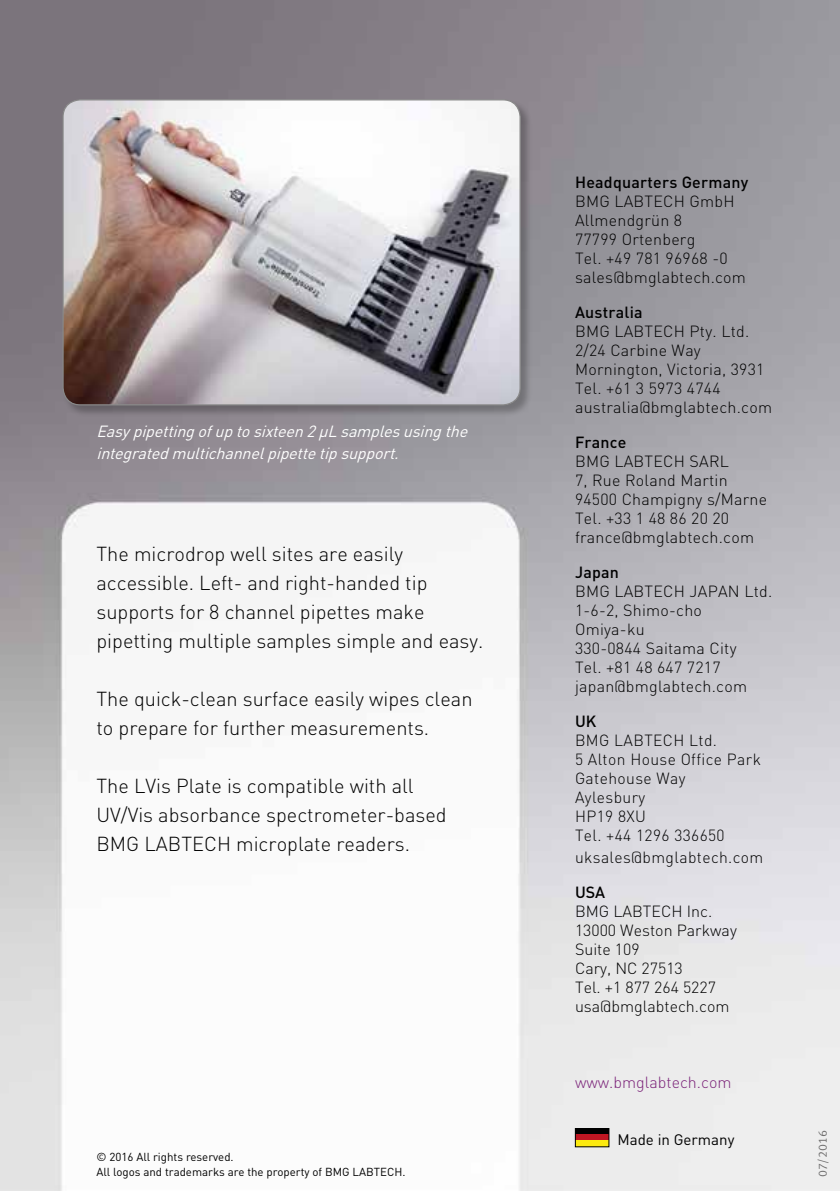
<style>
.page{position:relative;width:840px;height:1191px;background:#fff}
.page>*{position:absolute;margin:0;border:0;box-sizing:border-box;transform-origin:0 0}
.t1{font:300 20px/29px "DIN";color:#000}
.t2{font:300 16px/19px "DIN";letter-spacing:.015em;color:#000}
.t3{font:italic 16px/22px "DIN";color:#fff}
.t4{font:500 16px "DIN";letter-spacing:.015em;color:#000}
.t5{font:300 16px "DIN";color:#7b2379}
.t6{font:15.2px "DIN";color:#000}
.t7{font:12px "Meta Corr";color:#706f6f}
.t8{font:11.6px/15px "DIN";color:#000}
</style>
<div class="page">
<img style="left:0;top:0;width:839px;height:1191px">
<div style="left:62px;top:99px;width:470px;height:318px;background:#000;opacity:.25"></div>
<img style="left:63px;top:100px;width:457px;height:305px">
<div style="left:62px;top:99px;width:458px;height:306px;border:1px solid #878787;border-radius:17px"></div>
<div style="left:575px;top:1128px;width:33px;height:6px;background:#000"></div>
<div style="left:575px;top:1134px;width:33px;height:6px;background:#be1622"></div>
<div style="left:575px;top:1140px;width:33px;height:6px;background:#fcea10"></div>
<p class="t3" style="left:96px;top:420px;width:377px">Easypipettingofuptosixteen2µLsamplesusingthe integratedmultichannelpipettetipsupport.</p>
<p class="t1" style="left:96px;top:538px;width:388px">The microdrop well sites are easily accessible. Left- and right-handed tip supports for 8 channel pipettes make pipetting multiple samples simple and easy.</p>
<p class="t1" style="left:96px;top:683px;width:377px">The quick-clean surface easily wipes clean to prepare for further measurements.</p>
<p class="t1" style="left:96px;top:770px;width:351px">The LVis Plate is compatible with all<br>UV/Vis absorbance spectrometer-based<br>BMG LABTECH microplate readers.</p>
<p class="t8" style="left:96px;top:1148px;width:310px">© 2016 All rights reserved.<br>All logos and trademarks are the property of BMG LABTECH.</p>
<p class="t4" style="left:574px;top:172px;width:175px">Headquarters Germany</p>
<p class="t2" style="left:574px;top:191px;width:172px">BMG LABTECH GmbH<br>Allmendgrün 8<br>77799 Ortenberg<br>Tel. +49 781 96968 -0 sales@bmglabtech.com</p>
<p class="t4" style="left:574px;top:302px;width:69px">Australia</p>
<p class="t2" style="left:574px;top:321px;width:198px">BMG LABTECH Pty. Ltd.<br>2/24 Carbine Way<br>Mornington, Victoria, 3931<br>Tel. +61 3 5973 4744 australia@bmglabtech.com</p>
<p class="t4" style="left:574px;top:431px;width:53px">France</p>
<p class="t2" style="left:574px;top:451px;width:193px">BMG LABTECH SARL<br>7, Rue Roland Martin<br>94500 Champigny s/Marne<br>Tel. +33 1 48 86 20 20 france@bmglabtech.com</p>
<p class="t4" style="left:574px;top:561px;width:45px">Japan</p>
<p class="t2" style="left:574px;top:581px;width:199px">BMG LABTECH JAPAN Ltd.<br>1-6-2, Shimo-cho<br>Omiya-ku<br>330-0844 Saitama City<br>Tel. +81 48 647 7217 japan@bmglabtech.com</p>
<p class="t4" style="left:574px;top:710px;width:23px">UK</p>
<p class="t2" style="left:574px;top:730px;width:187px">BMG LABTECH Ltd.<br>5 Alton House Office Park<br>Gatehouse Way<br>Aylesbury<br>HP19 8XU<br>Tel. +44 1296 336650</p>
<p class="t2" style="left:574px;top:847px;width:190px">uksales@bmglabtech.com</p>
<p class="t4" style="left:574px;top:882px;width:32px">USA</p>
<p class="t2" style="left:574px;top:901px;width:163px">BMG LABTECH Inc.<br>13000 Weston Parkway<br>Suite 109<br>Cary, NC 27513<br>Tel. +1 877 264 5227 usa@bmglabtech.com</p>
<p class="t5" style="left:574px;top:1072px;width:158px">www.bmglabtech.com</p>
<p class="t6" style="left:617px;top:1129px;width:118px">Made in Germany</p>
<p class="t7" style="left:814px;top:1177px;width:49px;rotate:-90deg">07/2016</p>
</div>
